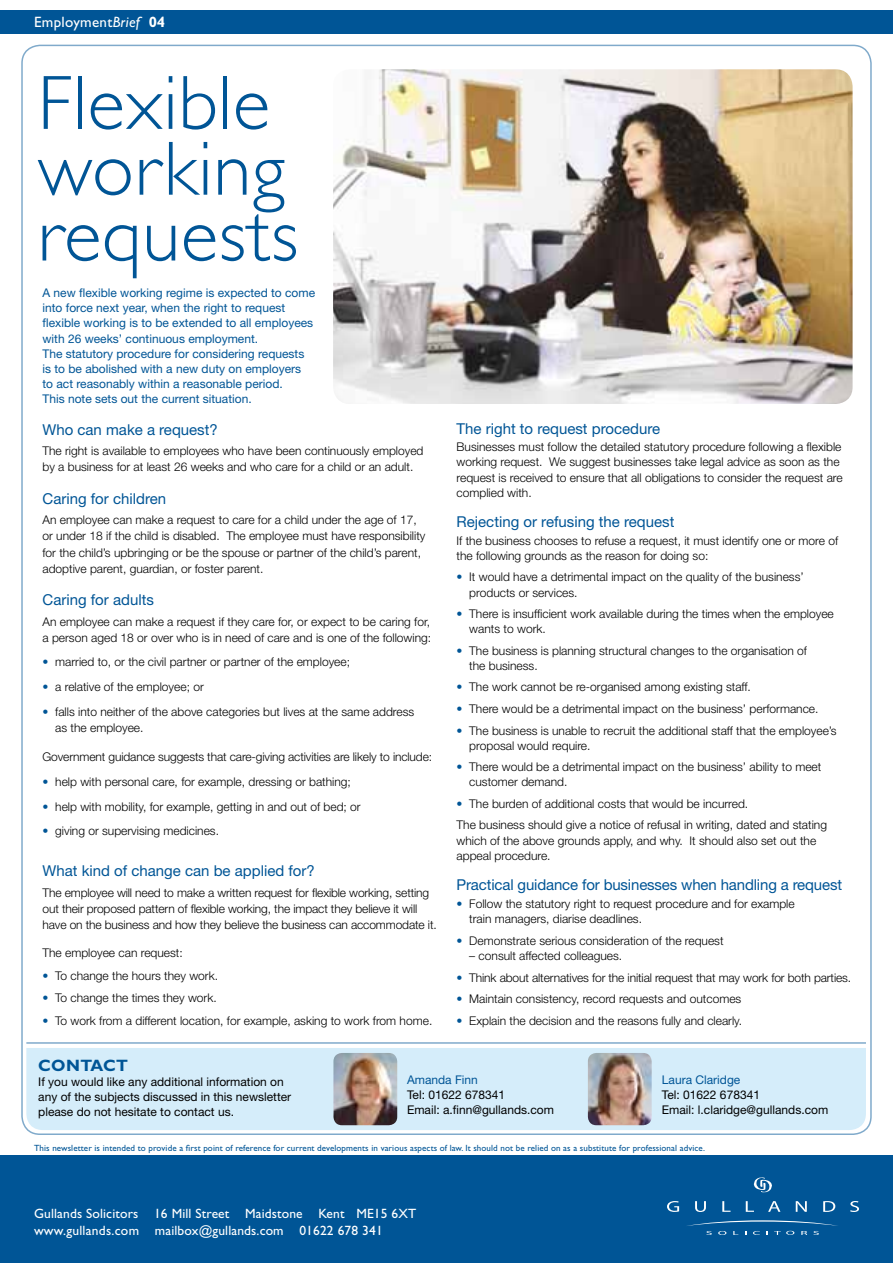
<style>
.page{position:relative;width:893px;height:1263px;background:#fff}
.page>*{position:absolute;margin:0;border:0;box-sizing:border-box;transform-origin:0 0}
.t1{font:300 77.4px/65.8px "Gill Sans";letter-spacing:.01em;color:#005596}
.t2{font:700 16.5px "Gill Sans";letter-spacing:.02em;color:#005596}
.t3{font:15px "Helvetica Neue";color:#005596}
.t4{font:15px "Gill Sans";letter-spacing:.02em;color:#fff}
.t5{font:13.5px/16.5px "Gill Sans";letter-spacing:.01em;color:#fff}
.t6{font:300 12px/15.1px "Helvetica Neue";color:#000}
.t7{font:12px/15.1px "Helvetica Neue";color:#005596}
.t8{font:12px/15px "Helvetica Neue";color:#000}
.t9{font:9px "Gill Sans";letter-spacing:.01em;color:#005596}
.s1{font-style:italic}
.s2{font-weight:700}
.s3{color:#005596}
</style>
<div class="page">
<div style="left:0;top:1155px;width:893px;height:108px;background:#005596"></div>
<svg style="left:753px;top:1177px;width:19px;height:16px"></svg>
<svg style="left:667px;top:1201px;width:12px;height:11px"></svg>
<svg style="left:695px;top:1201px;width:11px;height:11px"></svg>
<svg style="left:722px;top:1201px;width:8px;height:11px"></svg>
<svg style="left:746px;top:1201px;width:8px;height:11px"></svg>
<svg style="left:768px;top:1201px;width:12px;height:11px"></svg>
<svg style="left:796px;top:1201px;width:11px;height:11px"></svg>
<svg style="left:823px;top:1201px;width:12px;height:11px"></svg>
<svg style="left:850px;top:1201px;width:9px;height:11px"></svg>
<svg style="left:687px;top:1220px;width:151px;height:15px"></svg>
<div style="left:0;top:11px;width:893px;height:23px;background:#005596"></div>
<div style="left:26px;top:1048px;width:840px;height:83px;background:#d5edfa"></div>
<img style="left:588px;top:1053px;width:64px;height:72px">
<img style="left:333px;top:1053px;width:64px;height:72px">
<hr style="left:26px;top:1042px;width:840px;height:2px;background:#80aacb">
<img style="left:333px;top:69px;width:520px;height:335px">
<p class="t4" style="left:34px;top:13px;width:133px">Employment<span class="s1">Brief</span> <span class="s2">04</span></p>
<h1 class="t1" style="left:38px;top:70px;width:262px">Flexible working requests</h1>
<p class="t7" style="left:43px;top:285px;width:274px">A new flexible working regime is expected to come into force next year, when the right to request flexible working is to be extended to all employees with 26 weeks’ continuous employment.<br>The statutory procedure for considering requests is to be abolished with a new duty on employers<br>to act reasonably within a reasonable period.<br>This note sets out the current situation.</p>
<p class="t3" style="left:43px;top:420px;width:177px">Who can make a request?</p>
<p class="t6" style="left:43px;top:442px;width:382px;line-height:16.2px">The right is available to employees who have been continuously employed by a business for at least 26 weeks and who care for a child or an adult.</p>
<p class="t3" style="left:43px;top:489px;width:125px">Caring for children</p>
<p class="t6" style="left:43px;top:511px;width:384px;line-height:16.2px">An employee can make a request to care for a child under the age of 17, or under 18 if the child is disabled. The employee must have responsibility for the child’s upbringing or be the spouse or partner of the child’s parent, adoptive parent, guardian, or foster parent.</p>
<p class="t3" style="left:43px;top:591px;width:113px">Caring for adults</p>
<p class="t6" style="left:43px;top:613px;width:390px;line-height:16.2px">An employee can make a request if they care for, or expect to be caring for, a person aged 18 or over who is in need of care and is one of the following:</p>
<p class="t6" style="left:43px;top:654px;width:309px"><span class="s3">•</span> married to, or the civil partner or partner of the employee;</p>
<p class="t6" style="left:43px;top:679px;width:163px"><span class="s3">•</span> a relative of the employee; or</p>
<p class="t6" style="left:55px;top:703px;width:360px;line-height:16.2px;text-indent:-13px"><span class="s3">•</span> falls into neither of the above categories but lives at the same address as the employee.</p>
<p class="t6" style="left:43px;top:749px;width:391px">Government guidance suggests that care-giving activities are likely to include:</p>
<p class="t6" style="left:43px;top:774px;width:310px"><span class="s3">•</span> help with personal care, for example, dressing or bathing;</p>
<p class="t6" style="left:43px;top:798px;width:320px"><span class="s3">•</span> help with mobility, for example, getting in and out of bed; or</p>
<p class="t6" style="left:43px;top:823px;width:178px"><span class="s3">•</span> giving or supervising medicines.</p>
<p class="t3" style="left:43px;top:862px;width:274px">What kind of change can be applied for?</p>
<p class="t6" style="left:43px;top:884px;width:396px;line-height:16.2px">The employee will need to make a written request for flexible working, setting out their proposed pattern of flexible working, the impact they believe it will have on the business and how they believe the business can accommodate it.</p>
<p class="t6" style="left:43px;top:945px;width:142px">The employee can request:</p>
<p class="t6" style="left:43px;top:967px;width:177px"><span class="s3">•</span> To change the hours they work.</p>
<p class="t6" style="left:43px;top:990px;width:176px"><span class="s3">•</span> To change the times they work.</p>
<p class="t6" style="left:43px;top:1013px;width:391px"><span class="s3">•</span> To work from a different location, for example, asking to work from home.</p>
<p class="t3" style="left:457px;top:419px;width:205px">The right to request procedure</p>
<p class="t6" style="left:457px;top:439px;width:388px">Businesses must follow the detailed statutory procedure following a flexible working request. We suggest businesses take legal advice as soon as the request is received to ensure that all obligations to consider the request are complied with.</p>
<p class="t3" style="left:457px;top:513px;width:219px">Rejecting or refusing the request</p>
<p class="t6" style="left:457px;top:533px;width:383px">If the business chooses to refuse a request, it must identify one or more of the following grounds as the reason for doing so:</p>
<p class="t6" style="left:469px;top:569px;width:336px;text-indent:-13px"><span class="s3">•</span> It would have a detrimental impact on the quality of the business’ products or services.</p>
<p class="t6" style="left:469px;top:606px;width:366px;text-indent:-13px"><span class="s3">•</span> There is insufficient work available during the times when the employee wants to work.</p>
<p class="t6" style="left:469px;top:643px;width:339px;text-indent:-13px"><span class="s3">•</span> The business is planning structural changes to the organisation of the business.</p>
<p class="t6" style="left:457px;top:679px;width:296px"><span class="s3">•</span> The work cannot be re-organised among existing staff.</p>
<p class="t6" style="left:457px;top:701px;width:363px"><span class="s3">•</span> There would be a detrimental impact on the business’ performance.</p>
<p class="t6" style="left:469px;top:722px;width:369px;text-indent:-13px"><span class="s3">•</span> The business is unable to recruit the additional staff that the employee’s proposal would require.</p>
<p class="t6" style="left:469px;top:759px;width:354px;text-indent:-13px"><span class="s3">•</span> There would be a detrimental impact on the business’ ability to meet customer demand.</p>
<p class="t6" style="left:457px;top:792px;width:372px;line-height:21.6px"><span class="s3">•</span> The burden of additional costs that would be incurred.<br>The business should give a notice of refusal in writing, dated and stating</p>
<p class="t6" style="left:457px;top:832px;width:361px">which of the above grounds apply, and why. It should also set out the appeal procedure.</p>
<p class="t3" style="left:457px;top:876px;width:387px">Practical guidance for businesses when handling a request</p>
<p class="t6" style="left:469px;top:896px;width:327px;text-indent:-13px"><span class="s3">•</span> Follow the statutory right to request procedure and for example train managers, diarise deadlines.</p>
<p class="t6" style="left:457px;top:933px;width:269px"><span class="s3">•</span> Demonstrate serious consideration of the request</p>
<p class="t6" style="left:469px;top:948px;width:154px">– consult affected colleagues.</p>
<p class="t6" style="left:457px;top:969px;width:396px"><span class="s3">•</span> Think about alternatives for the initial request that may work for both parties.</p>
<p class="t6" style="left:457px;top:991px;width:286px"><span class="s3">•</span> Maintain consistency, record requests and outcomes</p>
<p class="t6" style="left:457px;top:1012px;width:287px"><span class="s3">•</span> Explain the decision and the reasons fully and clearly.</p>
<h2 class="t2" style="left:38px;top:1056px;width:91px">CONTACT</h2>
<p class="t8" style="left:38px;top:1074px;width:254px">If you would like any additional information on any of the subjects discussed in this newsletter please do not hesitate to contact us.</p>
<p class="t7" style="left:407px;top:1072px;width:72px">Amanda Finn</p>
<p class="t7" style="left:662px;top:1072px;width:80px">Laura Claridge</p>
<p class="t8" style="left:662px;top:1087px;width:168px">Tel: 01622 678341<br>Email: l.claridge@gullands.com</p>
<p class="t9" style="left:34px;top:1143px;width:673px">This newsletter is intended to provide a first point of reference for current developments in various aspects of law. It should not be relied on as a substitute for professional advice.</p>
<p class="t8" style="left:407px;top:1087px;width:148px">Tel: 01622 678341<br>Email: a.finn@gullands.com</p>
<p class="t5" style="left:34px;top:1205px;width:384px">Gullands Solicitors 16 Mill Street Maidstone Kent ME15 6XT www.gullands.com mailbox@gullands.com 01622 678 341</p>
</div>
